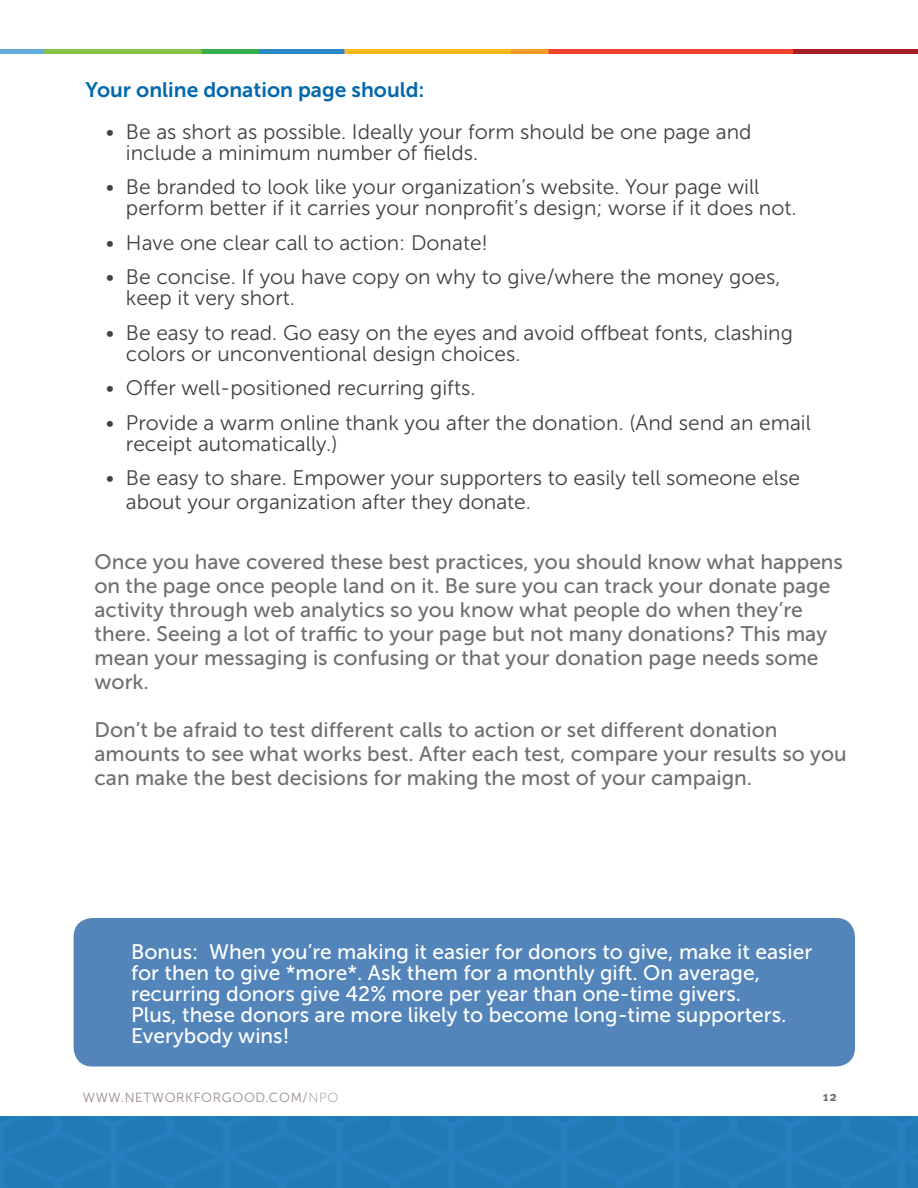
<style>
.page{position:relative;width:918px;height:1188px;background:#fff}
.page>*{position:absolute;margin:0;border:0;box-sizing:border-box;transform-origin:0 0}
.t1{font:21px/21px "Museo Sans 300";color:#414142}
.t2{font:21px/24px "Museo Sans 500";color:#6d6f71}
.t3{font:21px/21px "Museo Sans 500";color:#fff}
.t4{font:21px "Museo Sans 700";color:#0068ae}
.t5{font:700 13.5px "Meta OT";color:#6d6f71}
.t6{font:13.2px "Museo Sans 300";letter-spacing:.05em;color:#988a86}
.s1{font-family:"Museo Sans 100"}
</style>
<div class="page">
<img style="left:0;top:1117px;width:918px;height:71px">
<img style="left:0;top:50px;width:918px;height:4px">
<div style="left:74px;top:919px;width:780px;height:147px;background:#5385ba;border-radius:18px"></div>
<div style="left:74px;top:918px;width:781px;height:149px;border:2px solid #5385ba;border-radius:18px"></div>
<p class="t4" style="left:85px;top:82px;width:341px">Your online donation page should:</p>
<p class="t1" style="left:126px;top:123px;width:627px;text-indent:-20px">• Be as short as possible. Ideally your form should be one page and include a minimum number of fields.</p>
<p class="t1" style="left:126px;top:178px;width:672px;text-indent:-20px">• Be branded to look like your organization’s website. Your page will perform better if it carries your nonprofit’s design; worse if it does not.</p>
<p class="t1" style="left:106px;top:234px;width:384px">• Have one clear call to action: Donate!</p>
<p class="t1" style="left:126px;top:268px;width:656px;text-indent:-20px">• Be concise. If you have copy on why to give/where the money goes, keep it very short.</p>
<p class="t1" style="left:126px;top:324px;width:668px;text-indent:-20px">• Be easy to read. Go easy on the eyes and avoid offbeat fonts, clashing colors or unconventional design choices.</p>
<p class="t1" style="left:106px;top:379px;width:371px">• Offer well-positioned recurring gifts.</p>
<p class="t1" style="left:126px;top:414px;width:687px;text-indent:-20px">• Provide a warm online thank you after the donation. (And send an email receipt automatically.)</p>
<p class="t1" style="left:126px;top:468px;width:675px;line-height:24px;text-indent:-20px">• Be easy to share. Empower your supporters to easily tell someone else about your organization after they donate.</p>
<p class="t2" style="left:94px;top:552px;width:750px">Once you have covered these best practices, you should know what happens on the page once people land on it. Be sure you can track your donate page activity through web analytics so you know what people do when they’re there. Seeing a lot of traffic to your page but not many donations? This may mean your messaging is confusing or that your donation page needs some work.</p>
<p class="t2" style="left:94px;top:720px;width:754px">Don’t be afraid to test different calls to action or set different donation amounts to see what works best. After each test, compare your results so you can make the best decisions for making the most of your campaign.</p>
<p class="t3" style="left:131px;top:943px;width:683px">Bonus: When you’re making it easier for donors to give, make it easier for then to give *more*. Ask them for a monthly gift. On average, recurring donors give 42% more per year than one-time givers.<br>Plus, these donors are more likely to become long-time supporters.<br>Everybody wins!</p>
<p class="t6" style="left:83px;top:1093px;width:257px">WWW.NETWORKFORGOOD.COM/<span class="s1">NPO</span></p>
<p class="t5" style="left:823px;top:1088px;width:16px">12</p>
</div>
